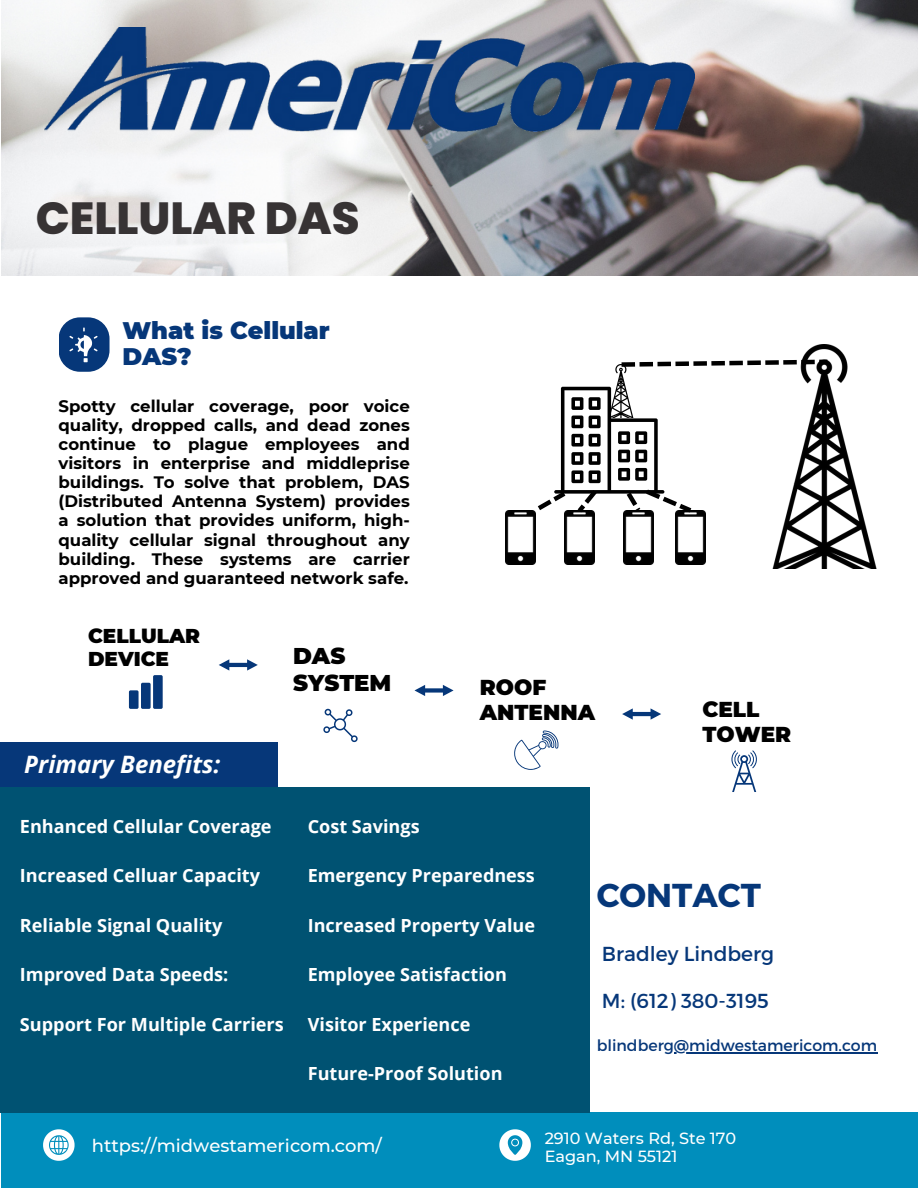
<style>
.page{position:relative;width:918px;height:1188px;background:#fff}
.page>*{position:absolute;margin:0;border:0;box-sizing:border-box;transform-origin:0 0}
.t1{font:800 45px "Poppins";color:#373334}
.t2{font:700 33px "Montserrat";color:#063779}
.t3{font:900 24px/25.8px "Montserrat";color:#063779}
.t4{font:italic 700 24px "Open Sans";color:#fff}
.t5{font:900 22.8px/26.7px "Montserrat";color:#000}
.t6{font:900 21.6px/25.2px "Montserrat";color:#000}
.t7{font:20.25px "Montserrat";color:#063779}
.t8{font:900 19.95px/23.4px "Montserrat";color:#000}
.t9{font:700 18.15px "Open Sans";color:#fff}
.t10{font:500 18px "Montserrat";color:#fff}
.t11{font:700 16.5px/19.2px "Montserrat";color:#000;text-align:justify}
.t12{font:500 16.2px/18px "Montserrat";color:#fff}
.t13{font:15.75px "Montserrat";color:#063779}
</style>
<div class="page">
<img style="left:1px;top:0;width:917px;height:276px">
<div style="left:59px;top:317px;width:51px;height:55px;background:#063779;border-radius:21px"></div>
<div style="left:1px;top:1112px;width:917px;height:76px;background:#008ebc"></div>
<div style="left:0;top:787px;width:589px;height:325px;background:#005272"></div>
<svg style="left:43px;top:1129px;width:32px;height:32px"></svg>
<svg style="left:499px;top:1129px;width:32px;height:32px"></svg>
<svg style="left:69px;top:327px;width:29px;height:35px"></svg>
<img style="left:772px;top:345px;width:105px;height:223px">
<img style="left:506px;top:510px;width:30px;height:54px">
<svg style="left:622px;top:360px;width:205px;height:7px"></svg>
<img style="left:615px;top:365px;width:18px;height:22px">
<svg style="left:538px;top:387px;width:153px;height:123px"></svg>
<img style="left:564px;top:510px;width:31px;height:54px">
<img style="left:623px;top:510px;width:31px;height:54px">
<img style="left:675px;top:510px;width:30px;height:54px">
<svg style="left:219px;top:659px;width:39px;height:12px"></svg>
<svg style="left:415px;top:685px;width:39px;height:11px"></svg>
<svg style="left:622px;top:708px;width:39px;height:12px"></svg>
<div style="left:129px;top:690px;width:10px;height:19px;background:#063779;border-radius:2px"></div>
<div style="left:141px;top:683px;width:10px;height:26px;background:#063779;border-radius:2px"></div>
<div style="left:153px;top:675px;width:10px;height:34px;background:#063779;border-radius:2px"></div>
<svg style="left:323px;top:709px;width:35px;height:33px"></svg>
<svg style="left:731px;top:750px;width:26px;height:42px"></svg>
<svg style="left:514px;top:731px;width:45px;height:39px"></svg>
<img style="left:44px;top:27px;width:651px;height:105px">
<hr style="left:674px;top:1052px;width:203px;height:1px;background:#063779">
<div style="left:0;top:742px;width:278px;height:45px;background:#063779"></div>
<p class="t1" style="left:36px;top:187px;width:325px">CELLULAR DAS</p>
<p class="t3" style="left:122px;top:317px;width:209px">What is Cellular<br>DAS?</p>
<p class="t11" style="left:59px;top:396px;width:353px">Spotty cellular coverage, poor voice quality, dropped calls, and dead zones continue to plague employees and visitors in enterprise and middleprise buildings. To solve that problem, DAS (Distributed Antenna System) provides a solution that provides uniform, high&shy;quality cellular signal throughout any building. These systems are carrier approved and guaranteed network safe.</p>
<p class="t8" style="left:88px;top:624px;width:114px">CELLULAR<br>DEVICE</p>
<p class="t4" style="left:24px;top:748px;width:198px">Primary Benefits:</p>
<p class="t5" style="left:293px;top:643px;width:100px">DAS<br>SYSTEM</p>
<p class="t6" style="left:480px;top:675px;width:117px">ROOF<br>ANTENNA</p>
<p class="t6" style="left:702px;top:697px;width:90px">CELL<br>TOWER</p>
<p class="t9" style="left:20px;top:813px;width:253px">Enhanced Cellular Coverage</p>
<p class="t9" style="left:20px;top:863px;width:242px">Increased Celluar Capacity</p>
<p class="t9" style="left:20px;top:912px;width:204px">Reliable Signal Quality</p>
<p class="t9" style="left:20px;top:962px;width:210px">Improved Data Speeds:</p>
<p class="t9" style="left:20px;top:1011px;width:265px">Support For Multiple Carriers</p>
<p class="t9" style="left:308px;top:813px;width:113px">Cost Savings</p>
<p class="t9" style="left:308px;top:863px;width:229px">Emergency Preparedness</p>
<p class="t9" style="left:308px;top:912px;width:229px">Increased Property Value</p>
<p class="t9" style="left:308px;top:962px;width:201px">Employee Satisfaction</p>
<p class="t9" style="left:308px;top:1011px;width:164px">Visitor Experience</p>
<p class="t9" style="left:308px;top:1061px;width:196px">Future-Proof Solution</p>
<p class="t2" style="left:597px;top:874px;width:166px">CONTACT</p>
<p class="t7" style="left:602px;top:941px;width:174px">Bradley Lindberg</p>
<p class="t7" style="left:602px;top:988px;width:168px">M: (612) 380-3195</p>
<p class="t13" style="left:597px;top:1035px;width:282px">blindberg@midwestamericom.com</p>
<p class="t10" style="left:92px;top:1135px;width:291px">https://midwestamericom.com/</p>
<p class="t12" style="left:545px;top:1130px;width:193px">2910 Waters Rd, Ste 170<br>Eagan, MN 55121</p>
</div>
